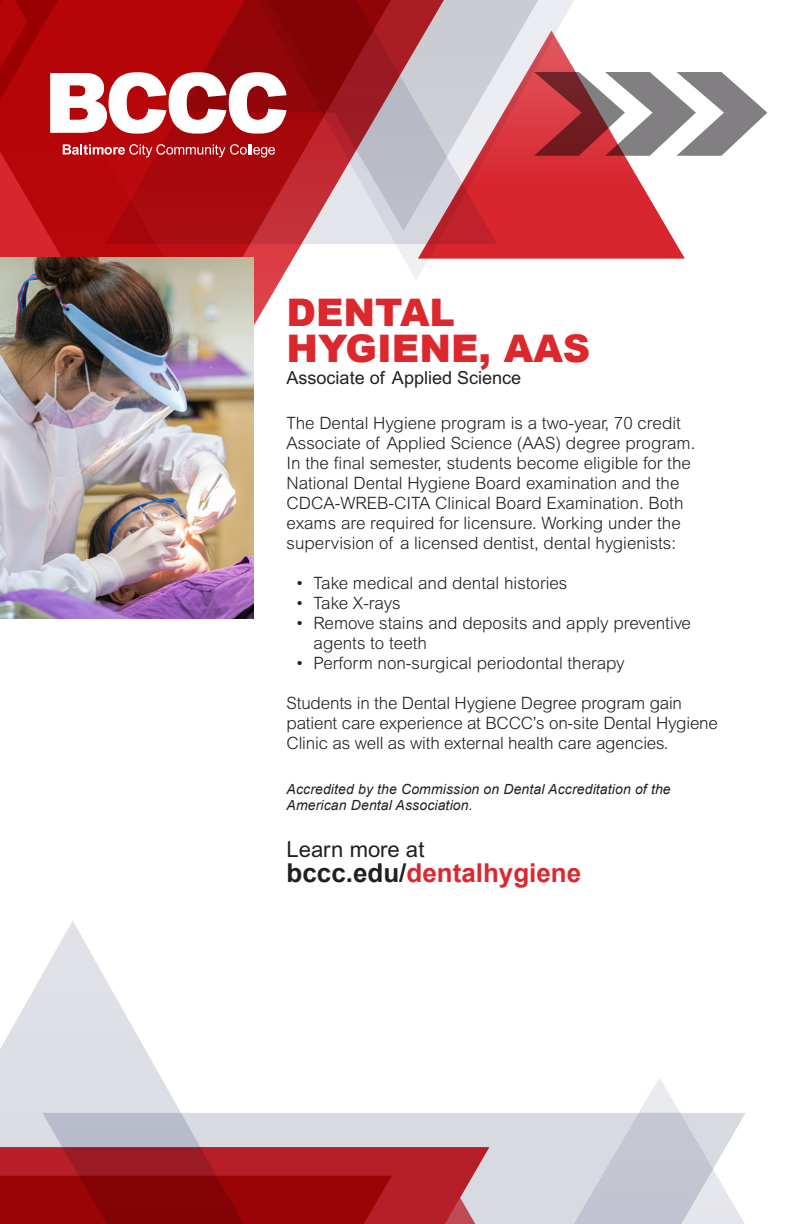
<style>
.page{position:relative;width:792px;height:1224px;background:#fff}
.page>*{position:absolute;margin:0;border:0;box-sizing:border-box;transform-origin:0 0}
.t1{font:900 38px/36px "Arial";color:#dc272d}
.t2{font:700 26px "Arial";color:#dc272d}
.t3{font:22px "Arial MT Pro";color:#231f20}
.text{font:18px "Arial MT Pro";color:#231f20}
.text-2{font:300 17px/20px "Arial MT Std";color:#231f20}
.t4{font:italic 14px/16px "Arial";letter-spacing:.01em;color:#231f20}
.s1{color:#231f20}
</style>
<div class="page">
<svg style="left:497px;top:0;width:77px;height:31px;background:#dfe0e5"></svg>
<svg style="left:472px;top:31px;width:213px;height:228px"></svg>
<svg style="left:335px;top:0;width:137px;height:280px;background:#c3969d"></svg>
<svg style="left:534px;top:72px;width:233px;height:84px"></svg>
<svg style="left:0;top:0;width:335px;height:325px;background:#bc3438"></svg>
<img style="left:0;top:258px;width:254px;height:361px">
<svg style="left:0;top:921px;width:153px;height:142px;fill:#e0e2e8"></svg>
<div style="left:0;top:1063px;width:181px;height:84px;background:#dcdee5"></div>
<svg style="left:42px;top:1113px;width:470px;height:34px;background:#ced1da"></svg>
<svg style="left:0;top:1147px;width:512px;height:77px;background:#a52027"></svg>
<svg style="left:512px;top:1078px;width:233px;height:146px"></svg>
<p class="t1" style="left:287px;top:293px;width:305px">DENTAL<br>HYGIENE, AAS</p>
<p class="text" style="left:287px;top:367px;width:236px">Associate of Applied Science</p>
<p class="text-2" style="left:287px;top:413px;width:410px">The Dental Hygiene program is a two-year, 70 credit Associate of Applied Science (AAS) degree program.<br>In the final semester, students become eligible for the National Dental Hygiene Board examination and the CDCA-WREB-CITA Clinical Board Examination. Both exams are required for licensure. Working under the supervision of a licensed dentist, dental hygienists:</p>
<p class="text-2" style="left:296px;top:573px;width:273px">• Take medical and dental histories</p>
<p class="text-2" style="left:296px;top:593px;width:107px">• Take X-rays</p>
<p class="text-2" style="left:314px;top:613px;width:379px;text-indent:-18px">• Remove stains and deposits and apply preventive agents to teeth</p>
<p class="text-2" style="left:296px;top:653px;width:331px">• Perform non-surgical periodontal therapy</p>
<p class="text-2" style="left:287px;top:693px;width:433px">Students in the Dental Hygiene Degree program gain patient care experience at BCCC’s on-site Dental Hygiene<br>Clinic as well as with external health care agencies.</p>
<p class="t4" style="left:287px;top:781px;width:386px">Accredited by the Commission on Dental Accreditation of the<br>American Dental Association.</p>
<p class="t3" style="left:287px;top:837px;width:140px">Learn more at</p>
<p class="t2" style="left:287px;top:856px;width:296px"><span class="s1">bccc.edu/</span>dentalhygiene</p>
</div>
